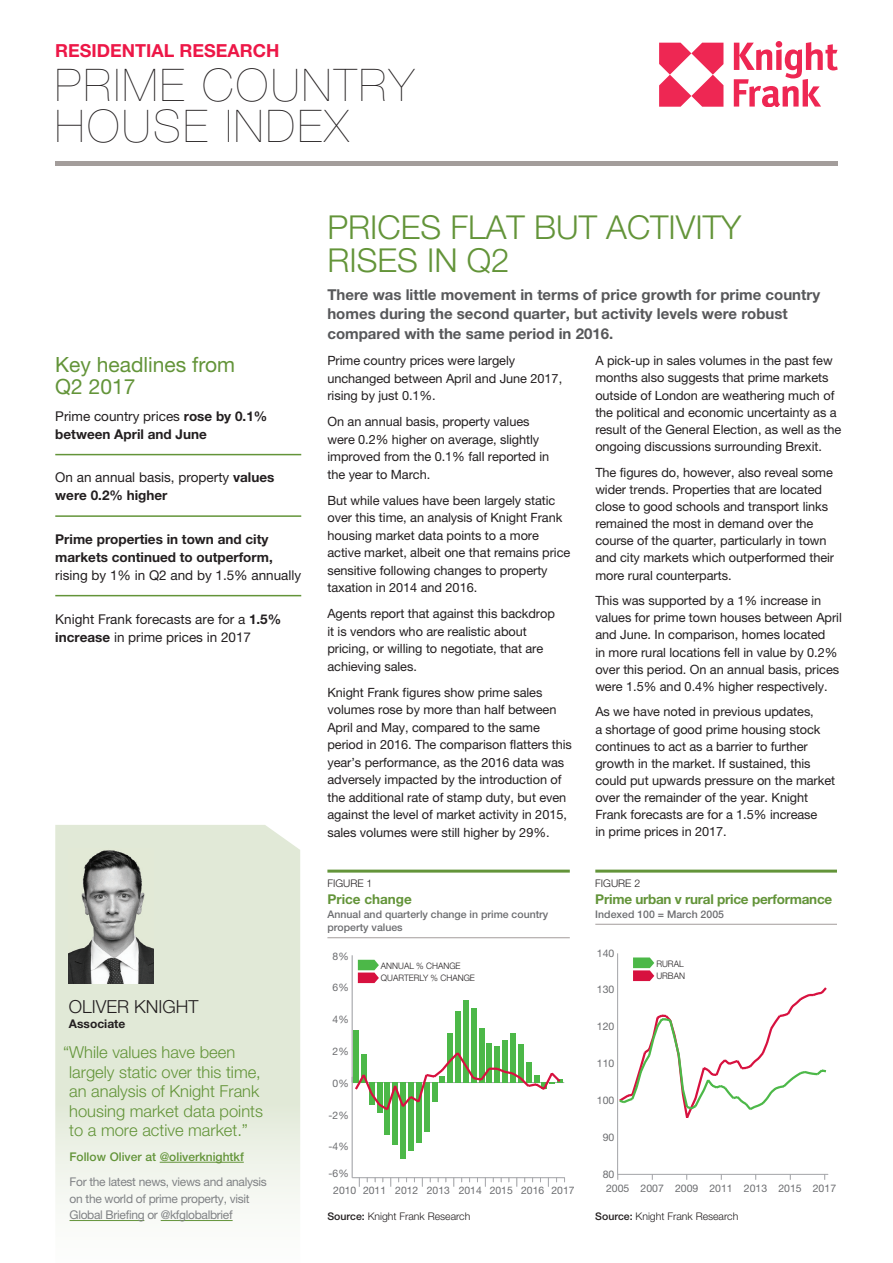
<style>
.page{position:relative;width:893px;height:1263px;background:#fff}
.page>*{position:absolute;margin:0;border:0;box-sizing:border-box;transform-origin:0 0}
.t1{font:200 45px/40.5px "Helvetica Neue";letter-spacing:.06em;color:#231f20}
.t2{font:300 33px/33px "Helvetica Neue";color:#639439}
.t3{font:21px/22.5px "Helvetica Neue";color:#639439}
.t4{font:700 18px "Helvetica Neue";color:#ed1747}
.t5{font:300 18px "Helvetica Neue";color:#231f20}
.t6{font:300 16.5px/19.5px "Helvetica Neue";color:#639439}
.t7{font:700 15px/19.5px "Helvetica Neue";color:#57585a}
.t8{font:13.5px/18px "Helvetica Neue";color:#231f20}
.t9{font:700 13.5px/18px "Helvetica Neue";color:#231f20}
.t10{font:700 13.5px "Helvetica Neue";letter-spacing:-.02em;color:#639439}
.t11{font:700 13.5px "Helvetica Neue";color:#639439}
.t12{font:12.75px/17.1px "Helvetica Neue";letter-spacing:-.005em;color:#231f20}
.t13{font:12px/16.5px "Helvetica Neue";letter-spacing:-.025em;color:#808285}
.t14{font:500 12px "Helvetica Neue";color:#639439}
.t15{font:700 12px "Helvetica Neue";color:#231f20}
.t16{font:500 10.5px/13.5px "Helvetica Neue";color:#6c6d70}
.t17{font:300 10.5px "Helvetica Neue";color:#231f20}
.t18{font:10.5px "Helvetica Neue";color:#6c6d70}
.t19{font:10.35px "Helvetica Neue";color:#6c6d70}
.t20{font:300 9px/12px "Helvetica Neue";color:#231f20;scale:.95 1}
.t21{font:300 8.85px/11.9px "Helvetica Neue";color:#231f20;scale:.95 1}
.s1{font-weight:400}
.s2{font-weight:700}
.s3{font-weight:500}
</style>
<div class="page">
<hr style="left:55px;top:454px;width:246px;height:1px;background:#639439">
<hr style="left:55px;top:515px;width:246px;height:2px;background:#639439">
<hr style="left:55px;top:595px;width:246px;height:1px;background:#639439">
<hr style="left:327px;top:870px;width:243px;height:3px;background:#639439">
<hr style="left:327px;top:937px;width:243px;height:1px;background:#a39d9b">
<hr style="left:595px;top:870px;width:249px;height:3px;background:#639439">
<hr style="left:595px;top:924px;width:249px;height:1px;background:#a39d9b">
<hr style="left:352px;top:1082px;width:212px;height:1px;background:#a8a9ad">
<hr style="left:352px;top:955px;width:1px;height:223px;background:#a8a9ad">
<div style="left:353px;top:1030px;width:6px;height:52px;background:#4cb848"></div>
<div style="left:377px;top:1082px;width:5px;height:31px;background:#4cb848"></div>
<div style="left:385px;top:1082px;width:5px;height:53px;background:#4cb848"></div>
<div style="left:392px;top:1082px;width:6px;height:62px;background:#4cb848"></div>
<div style="left:400px;top:1082px;width:6px;height:77px;background:#4cb848"></div>
<div style="left:408px;top:1082px;width:6px;height:69px;background:#4cb848"></div>
<div style="left:416px;top:1082px;width:6px;height:61px;background:#4cb848"></div>
<div style="left:424px;top:1082px;width:5px;height:50px;background:#4cb848"></div>
<div style="left:447px;top:1033px;width:6px;height:49px;background:#4cb848"></div>
<div style="left:455px;top:1011px;width:6px;height:71px;background:#4cb848"></div>
<div style="left:463px;top:1000px;width:6px;height:82px;background:#4cb848"></div>
<div style="left:471px;top:1008px;width:6px;height:74px;background:#4cb848"></div>
<div style="left:479px;top:1028px;width:5px;height:54px;background:#4cb848"></div>
<div style="left:487px;top:1043px;width:5px;height:39px;background:#4cb848"></div>
<div style="left:494px;top:1046px;width:6px;height:36px;background:#4cb848"></div>
<div style="left:502px;top:1039px;width:6px;height:43px;background:#4cb848"></div>
<div style="left:510px;top:1033px;width:6px;height:49px;background:#4cb848"></div>
<div style="left:518px;top:1044px;width:6px;height:38px;background:#4cb848"></div>
<hr style="left:352px;top:1177px;width:213px;height:1px;background:#a8a9ad">
<svg style="left:358px;top:960px;width:21px;height:23px"></svg>
<svg style="left:352px;top:1050px;width:211px;height:62px"></svg>
<hr style="left:618px;top:1174px;width:210px;height:1px;background:#a8a9ad">
<hr style="left:617px;top:953px;width:1px;height:221px;background:#a8a9ad">
<svg style="left:618px;top:957px;width:209px;height:163px"></svg>
<svg style="left:659px;top:43px;width:64px;height:64px"></svg>
<svg style="left:734px;top:42px;width:104px;height:65px"></svg>
<hr style="left:55px;top:162px;width:783px;height:4px;background:#a39d9b">
<svg style="left:55px;top:825px;width:245px;height:397px;background:#e5ecdc"></svg>
<img style="left:69px;top:849px;width:85px;height:134px">
<hr style="left:160px;top:1162px;width:84px;height:1px;background:#639439">
<hr style="left:70px;top:1220px;width:74px;height:1px;background:#639439">
<hr style="left:161px;top:1220px;width:72px;height:1px;background:#639439">
<div style="left:838px;top:858px;width:11px;height:74px;background:#fff"></div>
<h3 class="t4" style="left:55px;top:39px;width:226px">RESIDENTIAL RESEARCH</h3>
<h1 class="t1" style="left:55px;top:65px;width:360px">PRIME COUNTRY<br>HOUSE INDEX</h1>
<h3 class="t3" style="left:55px;top:353px;width:181px">Key headlines from<br>Q2 2017</h3>
<p class="t9" style="left:55px;top:407px;width:214px"><span class="s1">Prime country prices</span> rose by 0.1% between April and June</p>
<p class="t8" style="left:55px;top:468px;width:221px">On an annual basis, property <span class="s2">values were 0.2% higher</span></p>
<p class="t9" style="left:55px;top:530px;width:219px">Prime properties in town and city markets continued to outperform,</p>
<p class="t8" style="left:55px;top:566px;width:247px">rising by 1% in Q2 and by 1.5% annually</p>
<p class="t8" style="left:55px;top:609px;width:228px">Knight Frank forecasts are for a <span class="s2">1.5% increase</span> in prime prices in 2017</p>
<h3 class="t5" style="left:69px;top:995px;width:131px">OLIVER KNIGHT</h3>
<p class="t15" style="left:69px;top:1016px;width:58px">Associate</p>
<p class="t6" style="left:69px;top:1042px;width:195px;text-indent:-6px">“While values have been largely static over this time, an analysis of Knight Frank housing market data points to a more active market.”</p>
<p class="t14" style="left:70px;top:1149px;width:176px">Follow Oliver at @oliverknightkf</p>
<p class="t13" style="left:70px;top:1173px;width:199px">For the latest news, views and analysis on the world of prime property, visit<br>Global Briefing or @kfglobalbrief</p>
<h2 class="t2" style="left:327px;top:210px;width:415px">PRICES FLAT BUT ACTIVITY<br>RISES IN Q2</h2>
<p class="t7" style="left:327px;top:284px;width:494px">There was little movement in terms of price growth for prime country homes during the second quarter, but activity levels were robust compared with the same period in 2016.</p>
<p class="t12" style="left:327px;top:352px;width:236px;line-height:17.5px">Prime country prices were largely unchanged between April and June 2017, rising by just 0.1%.</p>
<p class="t12" style="left:327px;top:413px;width:223px;line-height:17.5px">On an annual basis, property values were 0.2% higher on average, slightly improved from the 0.1% fall reported in the year to March.</p>
<p class="t12" style="left:327px;top:491px;width:244px;line-height:17.5px">But while values have been largely static over this time, an analysis of Knight Frank housing market data points to a more active market, albeit one that remains price sensitive following changes to property taxation in 2014 and 2016.</p>
<p class="t12" style="left:327px;top:605px;width:229px;line-height:17.5px">Agents report that against this backdrop it is vendors who are realistic about pricing, or willing to negotiate, that are achieving sales.</p>
<p class="t12" style="left:327px;top:683px;width:246px;line-height:17.5px">Knight Frank figures show prime sales volumes rose by more than half between April and May, compared to the same period in 2016. The comparison flatters this year’s performance, as the 2016 data was adversely impacted by the introduction of the additional rate of stamp duty, but even against the level of market activity in 2015, sales volumes were still higher by 29%.</p>
<p class="t17" style="left:327px;top:877px;width:46px">FIGURE 1</p>
<p class="t11" style="left:327px;top:891px;width:86px">Price change</p>
<p class="t16" style="left:327px;top:907px;width:222px">Annual and quarterly change in prime country property values</p>
<p class="t19" style="left:333px;top:950px;width:18px">8%</p>
<p class="t19" style="left:333px;top:981px;width:18px">6%</p>
<p class="t19" style="left:333px;top:1013px;width:18px">4%</p>
<p class="t19" style="left:333px;top:1045px;width:18px">2%</p>
<p class="t19" style="left:333px;top:1077px;width:18px">0%</p>
<p class="t19" style="left:329px;top:1109px;width:22px">-2%</p>
<p class="t19" style="left:329px;top:1140px;width:22px">-4%</p>
<p class="t19" style="left:329px;top:1167px;width:22px">-6%</p>
<p class="t21" style="left:381px;top:960px;width:100px">ANNUAL % CHANGE<br>QUARTERLY % CHANGE</p>
<p class="t19" style="left:333px;top:1184px;width:243px">2010 2011 2012 2013 2014 2015 2016 2017</p>
<p class="t12" style="left:595px;top:352px;width:247px">A pick-up in sales volumes in the past few months also suggests that prime markets outside of London are weathering much of the political and economic uncertainty as a result of the General Election, as well as the ongoing discussions surrounding Brexit.</p>
<p class="t12" style="left:595px;top:463px;width:240px">The figures do, however, also reveal some wider trends. Properties that are located close to good schools and transport links remained the most in demand over the course of the quarter, particularly in town and city markets which outperformed their more rural counterparts.</p>
<p class="t12" style="left:595px;top:592px;width:248px">This was supported by a 1% increase in values for prime town houses between April and June. In comparison, homes located<br>in more rural locations fell in value by 0.2% over this period. On an annual basis, prices were 1.5% and 0.4% higher respectively.</p>
<p class="t12" style="left:595px;top:703px;width:241px">As we have noted in previous updates,<br>a shortage of good prime housing stock continues to act as a barrier to further growth in the market. If sustained, this could put upwards pressure on the market over the remainder of the year. Knight Frank forecasts are for a 1.5% increase<br>in prime prices in 2017.</p>
<p class="t17" style="left:595px;top:877px;width:46px">FIGURE 2</p>
<p class="t10" style="left:595px;top:891px;width:238px">Prime urban v rural price performance</p>
<p class="t16" style="left:595px;top:907px;width:130px">Indexed 100 = March 2005</p>
<p class="t18" style="left:597px;top:947px;width:19px">140</p>
<p class="t18" style="left:597px;top:983px;width:19px">130</p>
<p class="t18" style="left:597px;top:1020px;width:19px">120</p>
<p class="t18" style="left:597px;top:1057px;width:19px">110</p>
<p class="t18" style="left:597px;top:1094px;width:19px">100</p>
<p class="t18" style="left:603px;top:1131px;width:13px">90</p>
<p class="t18" style="left:603px;top:1167px;width:13px">80</p>
<p class="t20" style="left:656px;top:957px;width:32px">RURAL<br>URBAN</p>
<p class="t18" style="left:606px;top:1182px;width:232px">2005 2007 2009 2011 2013 2015 2017</p>
<p class="t17" style="left:327px;top:1210px;width:144px"><span class="s3">Source:</span> Knight Frank Research</p>
<p class="t17" style="left:595px;top:1210px;width:144px"><span class="s3">Source:</span> Knight Frank Research</p>
</div>
